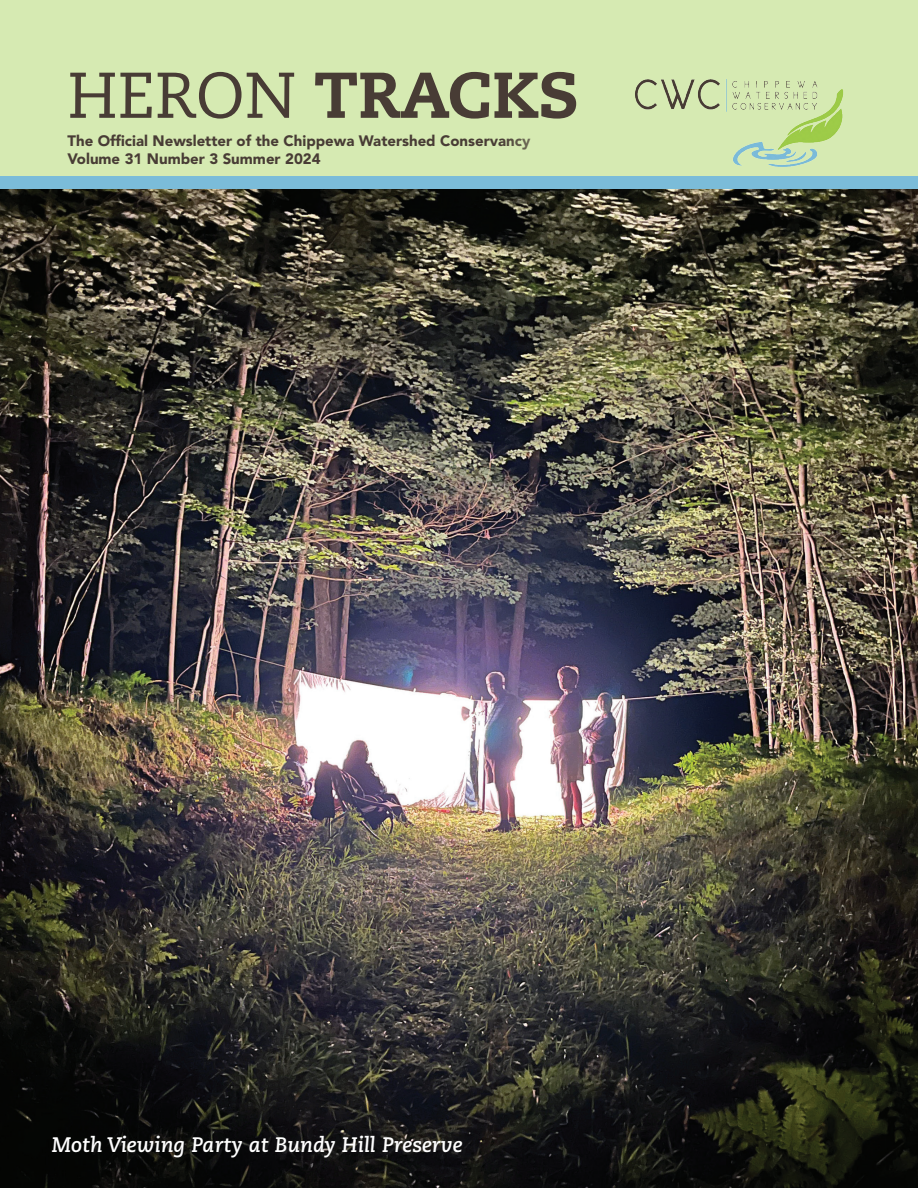
<style>
.page{position:relative;width:918px;height:1188px;background:#fff}
.page>*{position:absolute;margin:0;border:0;box-sizing:border-box;transform-origin:0 0}
.t1{font:800 64.5px "Caecilia LT Std";color:#483c35}
.t2{font:italic 700 21px "Caecilia LT Std";color:#fff}
.t3{font:900 15px/18px "Avenir LT Std";color:#483c35}
.s1{font-weight:400}
</style>
<div class="page">
<div style="left:0;top:0;width:918px;height:176px;background:#d6eab2"></div>
<div style="left:0;top:176px;width:918px;height:14px;background:#7bbcd9"></div>
<img style="left:635px;top:79px;width:209px;height:88px">
<img style="left:0;top:189px;width:918px;height:999px">
<p class="t1" style="left:68px;top:55px;width:513px"><span class="s1">HERON</span> TRACKS</p>
<p class="t3" style="left:68px;top:132px;width:464px">The Official Newsletter of the Chippewa Watershed Conservancy<br>Volume 31 Number 3 Summer 2024</p>
<p class="t2" style="left:52px;top:1133px;width:412px">Moth Viewing Party at Bundy Hill Preserve</p>
</div>
